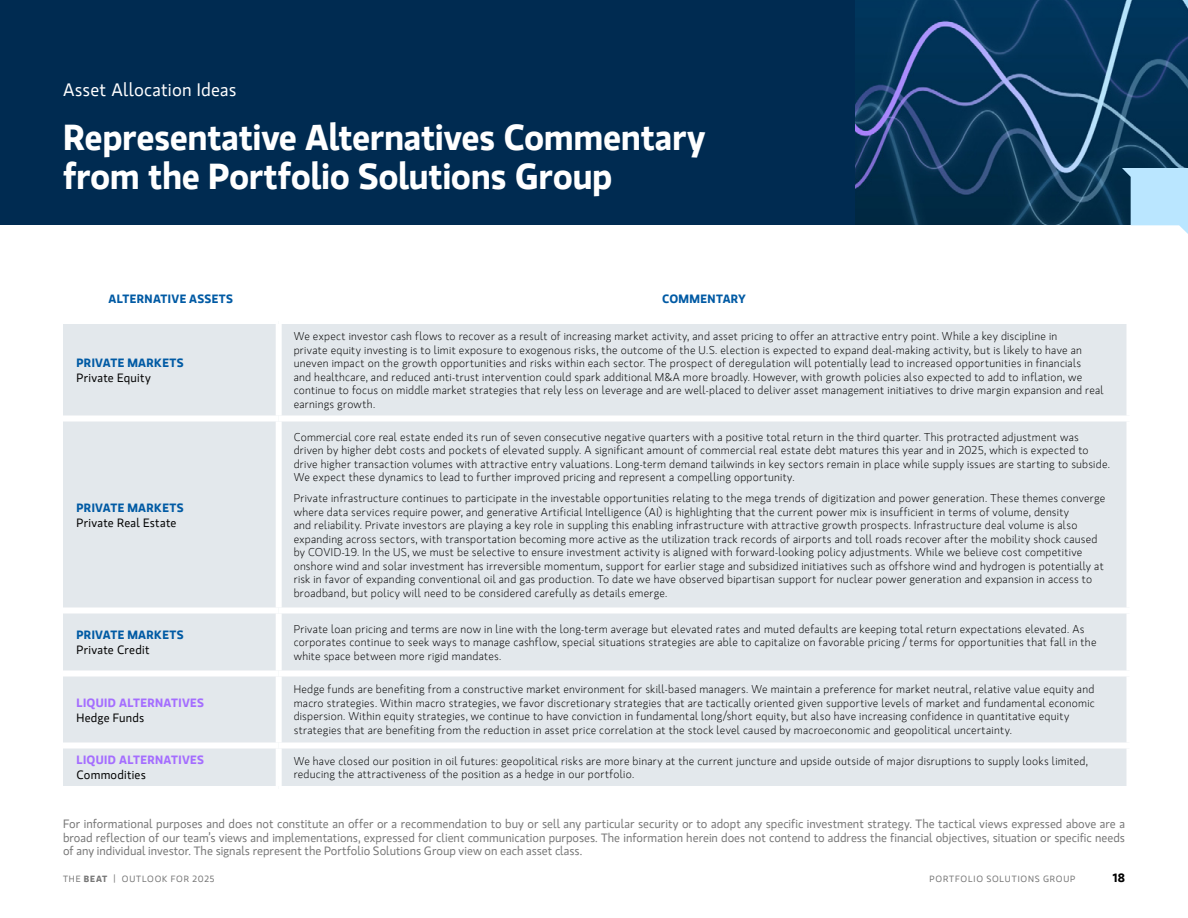
<style>
.page{position:relative;width:1188px;height:918px;background:#fff}
.page>*{position:absolute;margin:0;border:0;box-sizing:border-box;transform-origin:0 0}
.t1{font:700 36px/39px "MS Gloriola II Std";letter-spacing:-.015em;color:#fff}
.t2{font:18px "MS Gloriola II Std";letter-spacing:.01em;color:#fff}
.t3{font:12px/13.5px "MS Gloriola II Std";color:#767676;text-align:justify}
.t4{font:700 12px "MS Gloriola II Std";letter-spacing:.03em;color:#005aa4}
.t5{font:12px "MS Gloriola II Std";letter-spacing:.02em;color:#000}
.t6{font:700 12px "MS Gloriola II Std";letter-spacing:.03em;color:#a56eff}
.t7{font:700 12px "MS Gloriola II Std";color:#000}
.t8{font:300 11.25px/13.5px "MS Gloriola II Std";letter-spacing:.02em;color:#000}
.t9{font:9px "MS Gloriola II Std";letter-spacing:.09em;color:#767676}
.s1{font-weight:700}
</style>
<div class="page">
<div style="left:63px;top:324px;width:1063px;height:462px;background:#e3e8ec"></div>
<div style="left:276px;top:324px;width:6px;height:92px;background:#fff"></div>
<div style="left:63px;top:416px;width:216px;height:6px;background:#fff"></div>
<div style="left:279px;top:416px;width:854px;height:6px;background:#fff"></div>
<div style="left:276px;top:422px;width:6px;height:186px;background:#fff"></div>
<div style="left:63px;top:608px;width:216px;height:6px;background:#fff"></div>
<div style="left:279px;top:608px;width:854px;height:6px;background:#fff"></div>
<div style="left:276px;top:614px;width:6px;height:56px;background:#fff"></div>
<div style="left:63px;top:670px;width:216px;height:6px;background:#fff"></div>
<div style="left:279px;top:670px;width:854px;height:6px;background:#fff"></div>
<div style="left:276px;top:676px;width:6px;height:66px;background:#fff"></div>
<div style="left:63px;top:742px;width:216px;height:6px;background:#fff"></div>
<div style="left:279px;top:742px;width:854px;height:6px;background:#fff"></div>
<div style="left:276px;top:748px;width:6px;height:38px;background:#fff"></div>
<div style="left:0;top:0;width:855px;height:225px;background:#002b51"></div>
<img style="left:855px;top:0;width:333px;height:225px">
<svg style="left:1122px;top:168px;width:66px;height:66px;background:#afd5eb"></svg>
<h2 class="t2" style="left:63px;top:77px;width:175px">Asset Allocation Ideas</h2>
<h1 class="t1" style="left:63px;top:116px;width:644px">Representative Alternatives Commentary from the Portfolio Solutions Group</h1>
<p class="t4" style="left:109px;top:291px;width:126px">ALTERNATIVE ASSETS</p>
<p class="t4" style="left:662px;top:291px;width:85px">COMMENTARY</p>
<p class="t4" style="left:76px;top:354px;width:109px">PRIVATE MARKETS</p>
<p class="t5" style="left:76px;top:369px;width:76px">Private Equity</p>
<p class="t4" style="left:76px;top:499px;width:109px">PRIVATE MARKETS</p>
<p class="t5" style="left:76px;top:514px;width:102px">Private Real Estate</p>
<p class="t4" style="left:76px;top:626px;width:109px">PRIVATE MARKETS</p>
<p class="t5" style="left:76px;top:642px;width:75px">Private Credit</p>
<p class="t6" style="left:76px;top:694px;width:129px">LIQUID ALTERNATIVES</p>
<p class="t5" style="left:76px;top:709px;width:69px">Hedge Funds</p>
<p class="t6" style="left:76px;top:751px;width:129px">LIQUID ALTERNATIVES</p>
<p class="t5" style="left:76px;top:767px;width:71px">Commodities</p>
<p class="t8" style="left:294px;top:329px;width:811px">We expect investor cash flows to recover as a result of increasing market activity, and asset pricing to offer an attractive entry point. While a key discipline in<br>private equity investing is to limit exposure to exogenous risks, the outcome of the U.S. election is expected to expand deal-making activity, but is likely to have an uneven impact on the growth opportunities and risks within each sector. The prospect of deregulation will potentially lead to increased opportunities in financials<br>and healthcare, and reduced anti-trust intervention could spark additional M&amp;A more broadly. However, with growth policies also expected to add to inflation, we continue to focus on middle market strategies that rely less on leverage and are well-placed to deliver asset management initiatives to drive margin expansion and real earnings growth.</p>
<p class="t8" style="left:294px;top:430px;width:818px">Commercial core real estate ended its run of seven consecutive negative quarters with a positive total return in the third quarter. This protracted adjustment was driven by higher debt costs and pockets of elevated supply. A significant amount of commercial real estate debt matures this year and in 2025, which is expected to drive higher transaction volumes with attractive entry valuations. Long-term demand tailwinds in key sectors remain in place while supply issues are starting to subside.<br>We expect these dynamics to lead to further improved pricing and represent a compelling opportunity.</p>
<p class="t8" style="left:294px;top:491px;width:813px">Private infrastructure continues to participate in the investable opportunities relating to the mega trends of digitization and power generation. These themes converge where data services require power, and generative Artificial Intelligence (AI) is highlighting that the current power mix is insufficient in terms of volume, density<br>and reliability. Private investors are playing a key role in suppling this enabling infrastructure with attractive growth prospects. Infrastructure deal volume is also expanding across sectors, with transportation becoming more active as the utilization track records of airports and toll roads recover after the mobility shock caused by COVID-19. In the US, we must be selective to ensure investment activity is aligned with forward-looking policy adjustments. While we believe cost competitive onshore wind and solar investment has irreversible momentum, support for earlier stage and subsidized initiatives such as offshore wind and hydrogen is potentially at risk in favor of expanding conventional oil and gas production. To date we have observed bipartisan support for nuclear power generation and expansion in access to broadband, but policy will need to be considered carefully as details emerge.</p>
<p class="t8" style="left:294px;top:622px;width:804px">Private loan pricing and terms are now in line with the long-term average but elevated rates and muted defaults are keeping total return expectations elevated. As corporates continue to seek ways to manage cashflow, special situations strategies are able to capitalize on favorable pricing / terms for opportunities that fall in the white space between more rigid mandates.</p>
<p class="t8" style="left:294px;top:683px;width:803px">Hedge funds are benefiting from a constructive market environment for skill-based managers. We maintain a preference for market neutral, relative value equity and macro strategies. Within macro strategies, we favor discretionary strategies that are tactically oriented given supportive levels of market and fundamental economic dispersion. Within equity strategies, we continue to have conviction in fundamental long/short equity, but also have increasing confidence in quantitative equity strategies that are benefiting from the reduction in asset price correlation at the stock level caused by macroeconomic and geopolitical uncertainty.</p>
<p class="t8" style="left:294px;top:754px;width:796px">We have closed our position in oil futures: geopolitical risks are more binary at the current juncture and upside outside of major disruptions to supply looks limited, reducing the attractiveness of the position as a hedge in our portfolio.</p>
<p class="t3" style="left:63px;top:817px;width:1064px">For informational purposes and does not constitute an offer or a recommendation to buy or sell any particular security or to adopt any specific investment strategy. The tactical views expressed above are a broad reflection of our team’s views and implementations, expressed for client communication purposes. The information herein does not contend to address the financial objectives, situation or specific needs of any individual investor. The signals represent the Portfolio Solutions Group view on each asset class.</p>
<p class="t9" style="left:63px;top:873px;width:153px">THE <span class="s1">BEAT</span> | OUTLOOK FOR 2025</p>
<p class="t9" style="left:930px;top:873px;width:147px">PORTFOLIO SOLUTIONS GROUP</p>
<p class="t7" style="left:1113px;top:869px;width:14px">18</p>
</div>
